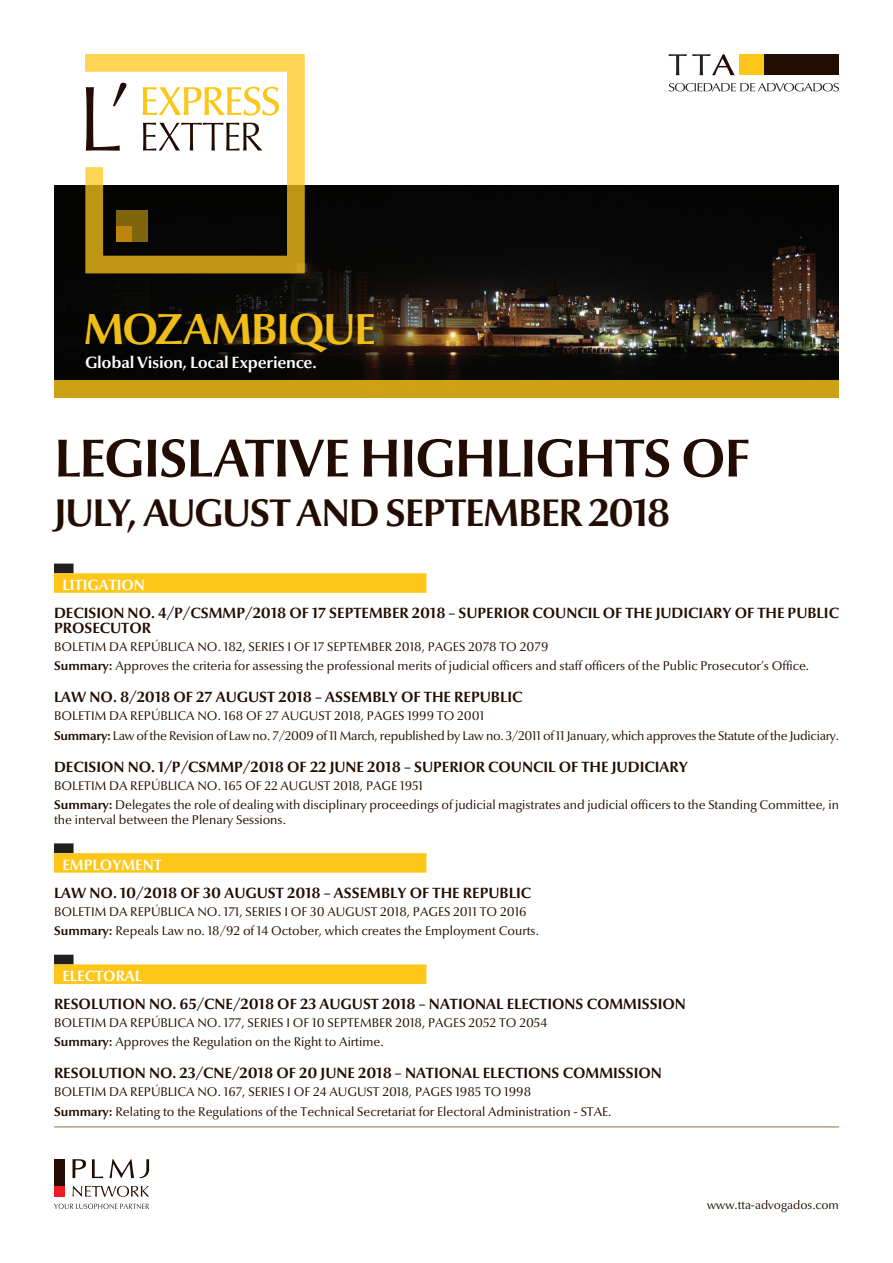
<style>
.page{position:relative;width:893px;height:1263px;background:#fff}
.page>*{position:absolute;margin:0;border:0;box-sizing:border-box;transform-origin:0 0}
.t1{font:700 54px "Optima Nova LT";letter-spacing:-.025em;color:#230d02}
.t2{font:700 43.95px "Optima Nova LT";letter-spacing:-.035em;color:#fdc71a}
.t3{font:700 39px "Optima Nova LT";letter-spacing:-.035em;color:#230d02}
.t4{font:700 16.5px "Optima Nova LT";letter-spacing:-.015em;color:#fff}
.t5{font:700 15px "Optima Nova LT";color:#230d02}
.t6{font:700 15px "Optima Nova LT";color:#fff}
.t7{font:12.75px/19.2px "Optima Nova LT";color:#230d02}
.t8{font:12px "Optima Nova LT";color:#230d02}
.s1{font-weight:700}
</style>
<div class="page">
<hr style="left:54px;top:1126px;width:785px;height:2px;background:#b4a38e">
<svg style="left:54px;top:1203px;width:95px;height:6px"></svg>
<div style="left:54px;top:1186px;width:11px;height:11px;background:#ee1d23"></div>
<div style="left:54px;top:1159px;width:11px;height:27px;background:#230d02"></div>
<svg style="left:73px;top:1159px;width:76px;height:19px"></svg>
<svg style="left:73px;top:1186px;width:76px;height:11px"></svg>
<img style="left:54px;top:185px;width:785px;height:196px">
<div style="left:54px;top:381px;width:785px;height:17px;background:#cba015"></div>
<svg style="left:84px;top:54px;width:222px;height:221px"></svg>
<div style="left:764px;top:54px;width:74px;height:21px;background:#230d02"></div>
<div style="left:740px;top:54px;width:24px;height:21px;background:#fdc71a"></div>
<svg style="left:669px;top:83px;width:170px;height:8px"></svg>
<svg style="left:669px;top:54px;width:66px;height:21px"></svg>
<div style="left:54px;top:564px;width:20px;height:9px;background:#231f20"></div>
<div style="left:54px;top:573px;width:372px;height:20px;background:#fdc71a"></div>
<div style="left:54px;top:843px;width:20px;height:10px;background:#231f20"></div>
<div style="left:54px;top:853px;width:372px;height:20px;background:#fdc71a"></div>
<div style="left:54px;top:955px;width:20px;height:9px;background:#231f20"></div>
<div style="left:54px;top:964px;width:372px;height:20px;background:#fdc71a"></div>
<h2 class="t2" style="left:83px;top:303px;width:294px">MOZAMBIQUE</h2>
<p class="t4" style="left:85px;top:353px;width:233px">GLOBAL VISION, LOCAL EXPERIENCE.</p>
<h1 class="t1" style="left:54px;top:427px;width:698px">LEGISLATIVE HIGHLIGHTS OF</h1>
<h3 class="t3" style="left:54px;top:490px;width:618px">JULY, AUGUST AND SEPTEMBER 2018</h3>
<p class="t6" style="left:63px;top:577px;width:84px">LITIGATION</p>
<p class="t5" style="left:54px;top:604px;width:39px">DECISION</p>
<p class="t5" style="left:128px;top:604px;width:220px">NO. 4/P/CSMMP/2018 O F 17 SEPTEMBER</p>
<p class="t5" style="left:412px;top:604px;width:65px">2018 – SUPERIOR</p>
<p class="t5" style="left:532px;top:604px;width:12px">COUN</p>
<p class="t5" style="left:577px;top:604px;width:58px">CIL OF THE</p>
<p class="t5" style="left:656px;top:604px;width:15px">JUDI</p>
<p class="t5" style="left:688px;top:604px;width:20px">CIARY</p>
<p class="t5" style="left:735px;top:604px;width:33px">OF THE</p>
<p class="t5" style="left:788px;top:604px;width:18px">PUBLI</p>
<p class="t5" style="left:829px;top:604px;width:12px">C</p>
<p class="t5" style="left:54px;top:619px;width:19px">PROSE</p>
<p class="t5" style="left:100px;top:619px;width:22px">CUTOR</p>
<p class="t7" style="left:54px;top:637px;width:757px">Boletim da República no. 182, Series I of 17 September 2018, pages 2078 to 2079<br><span class="s1">SUMMARY:</span> Approves the criteria for assessing the professional merits of judicial officers and staff officers of the Public Prosecutor’s Office.</p>
<p class="t5" style="left:54px;top:689px;width:183px">LAW NO. 8/2018 O F 27 AUGUST</p>
<p class="t5" style="left:278px;top:689px;width:67px">2018 – ASSEMBLY</p>
<p class="t5" style="left:401px;top:689px;width:33px">OF THE</p>
<p class="t5" style="left:454px;top:689px;width:18px">REPUBLI</p>
<p class="t5" style="left:512px;top:689px;width:12px">C</p>
<p class="t7" style="left:54px;top:707px;width:786px">Boletim da República no. 168 of 27 August 2018, pages 1999 to 2001<br><span class="s1">SUMMARY:</span> Law of the Revision of Law no. 7/2009 of 11 March, republished by Law no. 3/2011 of 11 January, which approves the Statute of the Judiciary.</p>
<p class="t5" style="left:54px;top:758px;width:39px">DECISION</p>
<p class="t5" style="left:128px;top:758px;width:217px">NO. 1/P/CSMMP/2018 O F 22 JUNE</p>
<p class="t5" style="left:367px;top:758px;width:65px">2018 – SUPERIOR</p>
<p class="t5" style="left:488px;top:758px;width:12px">COUN</p>
<p class="t5" style="left:533px;top:758px;width:59px">CIL OF THE</p>
<p class="t5" style="left:612px;top:758px;width:15px">JUDI</p>
<p class="t5" style="left:644px;top:758px;width:20px">CIARY</p>
<p class="t7" style="left:54px;top:776px;width:786px">Boletim da República no. 165 of 22 August 2018, page 1951<br><span class="s1">SUMMARY:</span> Delegates the role of dealing with disciplinary proceedings of judicial magistrates and judicial officers to the Standing Committee, in</p>
<p class="t7" style="left:54px;top:810px;width:233px">the interval between the Plenary Sessions.</p>
<p class="t6" style="left:63px;top:856px;width:101px">EMPLOYMENT</p>
<p class="t5" style="left:54px;top:884px;width:192px">LAW NO. 10/2018 O F 30 AUGUST</p>
<p class="t5" style="left:287px;top:884px;width:67px">2018 – ASSEMBLY</p>
<p class="t5" style="left:410px;top:884px;width:33px">OF THE</p>
<p class="t5" style="left:463px;top:884px;width:18px">REPUBLI</p>
<p class="t5" style="left:521px;top:884px;width:12px">C</p>
<p class="t7" style="left:54px;top:902px;width:486px">Boletim da República no. 171, Series I of 30 August 2018, pages 2011 to 2016<br><span class="s1">SUMMARY:</span> Repeals Law no. 18/92 of 14 October, which creates the Employment Courts.</p>
<p class="t6" style="left:63px;top:968px;width:81px">ELECTORAL</p>
<p class="t5" style="left:54px;top:995px;width:20px">RESOLUTION</p>
<p class="t5" style="left:149px;top:995px;width:192px">NO. 65/CNE/2018 O F 23 AUGUST</p>
<p class="t5" style="left:382px;top:995px;width:68px">2018 – NATIONAL</p>
<p class="t5" style="left:507px;top:995px;width:43px">ELECTIONS</p>
<p class="t5" style="left:587px;top:995px;width:11px">COMMISSION</p>
<p class="t7" style="left:54px;top:1013px;width:495px">Boletim da República no. 177, Series I of 10 September 2018, pages 2052 to 2054<br><span class="s1">SUMMARY:</span> Approves the Regulation on the Right to Airtime.</p>
<p class="t5" style="left:54px;top:1065px;width:20px">RESOLUTION</p>
<p class="t5" style="left:149px;top:1065px;width:187px">NO. 23/CNE/2018 O F 20 JUNE</p>
<p class="t5" style="left:358px;top:1065px;width:68px">2018 – NATIONAL</p>
<p class="t5" style="left:483px;top:1065px;width:43px">ELECTIONS</p>
<p class="t5" style="left:563px;top:1065px;width:11px">COMMISSION</p>
<p class="t7" style="left:54px;top:1083px;width:559px">Boletim da República no. 167, Series I of 24 August 2018, pages 1985 to 1998<br><span class="s1">SUMMARY:</span> Relating to the Regulations of the Technical Secretariat for Electoral Administration - STAE.</p>
<p class="t8" style="left:707px;top:1198px;width:133px">www.tta-advogados.com</p>
</div>
